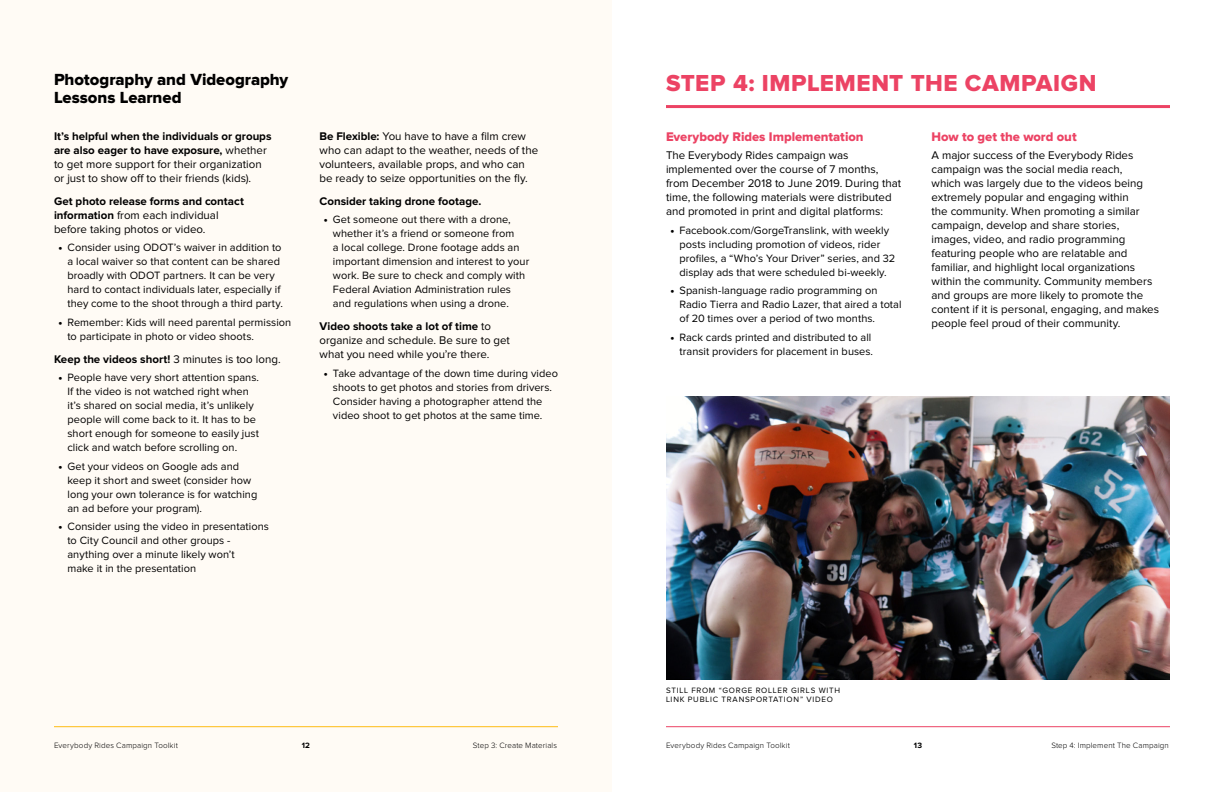
<style>
.page{position:relative;width:1224px;height:792px;background:#fff}
.page>*{position:absolute;margin:0;border:0;box-sizing:border-box;transform-origin:0 0}
.t1{font:24px "Proxima Nova Extrabld";letter-spacing:.025em;color:#ec4364}
.t2{font:16.7px/18px "Proxima Nova Extrabld";color:#000}
.t3{font:13px "Proxima Nova Extrabld";color:#ec4364}
.t4{font:11.5px/14px "Proxima Nova";color:#000}
.t5{font:700 11.5px "Proxima Nova";color:#000}
.t6{font:11px/14px "Proxima Nova";letter-spacing:.005em;color:#000}
.t7{font:300 8px "Proxima Nova";letter-spacing:.015em;color:#000}
.t8{font:8px/9px "Proxima Nova";letter-spacing:.095em;color:#000}
.t9{font:700 8px "Proxima Nova";color:#000}
.s1{font-weight:700}
.s2{font-weight:900}
.s3{font-weight:400}
</style>
<div class="page">
<div style="left:0;top:0;width:612px;height:792px;background:#fffbf5"></div>
<hr style="left:54px;top:726px;width:504px;height:1px;background:#febc15">
<hr style="left:666px;top:105px;width:504px;height:3px;background:#ec4364">
<hr style="left:666px;top:726px;width:504px;height:1px;background:#ec4364">
<img style="left:666px;top:396px;width:504px;height:284px">
<h2 class="t2" style="left:54px;top:71px;width:236px">Photography and Videography<br>Lessons Learned</h2>
<p class="t4" style="left:54px;top:129px;width:219px"><span class="s1">It’s helpful when the individuals or groups are also eager to have exposure,</span> whether to get more support for their organization or just to show off to their friends (kids).</p>
<p class="t4" style="left:54px;top:194px;width:191px"><span class="s1">Get photo release forms and contact information</span> from each individual before taking photos or video.</p>
<p class="t6" style="left:67px;top:241px;width:217px;text-indent:-9px"><span class="s2">•</span> Consider using ODOT’s waiver in addition to a local waiver so that content can be shared broadly with ODOT partners. It can be very hard to contact individuals later, especially if they come to the shoot through a third party.</p>
<p class="t6" style="left:67px;top:315px;width:225px;text-indent:-9px"><span class="s2">•</span> Remember: Kids will need parental permission to participate in photo or video shoots.</p>
<p class="t5" style="left:54px;top:353px;width:228px">Keep the videos short! <span class="s3">3 minutes is too long.</span></p>
<p class="t6" style="left:67px;top:371px;width:193px;text-indent:-9px"><span class="s2">•</span> People have very short attention spans.<br>If the video is not watched right when it’s shared on social media, it’s unlikely people will come back to it. It has to be short enough for someone to easily just click and watch before scrolling on.</p>
<p class="t6" style="left:67px;top:459px;width:191px;text-indent:-9px"><span class="s2">•</span> Get your videos on Google ads and keep it short and sweet (consider how long your own tolerance is for watching an ad before your program).</p>
<p class="t6" style="left:67px;top:520px;width:203px;text-indent:-9px"><span class="s2">•</span> Consider using the video in presentations to City Council and other groups - anything over a minute likely won’t<br>make it in the presentation</p>
<p class="t4" style="left:320px;top:129px;width:220px"><span class="s1">Be Flexible:</span> You have to have a film crew who can adapt to the weather, needs of the volunteers, available props, and who can be ready to seize opportunities on the fly.</p>
<p class="t5" style="left:320px;top:195px;width:163px">Consider taking drone footage.</p>
<p class="t6" style="left:333px;top:213px;width:198px;text-indent:-9px"><span class="s2">•</span> Get someone out there with a drone, whether it’s a friend or someone from<br>a local college. Drone footage adds an important dimension and interest to your work. Be sure to check and comply with Federal Aviation Administration rules and regulations when using a drone.</p>
<p class="t4" style="left:320px;top:320px;width:192px"><span class="s1">Video shoots take a lot of time</span> to organize and schedule. Be sure to get what you need while you’re there.</p>
<p class="t6" style="left:333px;top:366px;width:226px;text-indent:-9px"><span class="s2">•</span> Take advantage of the down time during video shoots to get photos and stories from drivers.<br>Consider having a photographer attend the video shoot to get photos at the same time.</p>
<h1 class="t1" style="left:666px;top:72px;width:432px">STEP 4: IMPLEMENT THE CAMPAIGN</h1>
<p class="t3" style="left:666px;top:130px;width:199px">Everybody Rides Implementation</p>
<p class="t4" style="left:666px;top:149px;width:237px">The Everybody Rides campaign was implemented over the course of 7 months, from December 2018 to June 2019. During that time, the following materials were distributed and promoted in print and digital platforms:</p>
<p class="t6" style="left:679px;top:224px;width:217px;text-indent:-9px"><span class="s2">•</span> Facebook.com/GorgeTranslink, with weekly posts including promotion of videos, rider profiles, a “Who’s Your Driver” series, and 32 display ads that were scheduled bi-weekly.</p>
<p class="t6" style="left:679px;top:284px;width:224px;text-indent:-9px"><span class="s2">•</span> Spanish-language radio programming on<br>Radio Tierra and Radio Lazer, that aired a total of 20 times over a period of two months.</p>
<p class="t6" style="left:670px;top:331px;width:204px;text-align:right"><span class="s2">•</span> Rack cards printed and distributed to all transit providers for placement in buses.</p>
<p class="t3" style="left:932px;top:130px;width:147px">How to get the word out</p>
<p class="t4" style="left:932px;top:149px;width:229px">A major success of the Everybody Rides campaign was the social media reach,<br>which was largely due to the videos being extremely popular and engaging within<br>the community. When promoting a similar campaign, develop and share stories, images, video, and radio programming featuring people who are relatable and familiar, and highlight local organizations within the community. Community members and groups are more likely to promote the content if it is personal, engaging, and makes people feel proud of their community.</p>
<p class="t8" style="left:666px;top:686px;width:176px">STILL FROM “GORGE ROLLER GIRLS WITH<br>LINK PUBLIC TRANSPORTATION” VIDEO</p>
<p class="t7" style="left:54px;top:742px;width:125px">Everybody Rides Campaign Toolkit</p>
<p class="t9" style="left:302px;top:742px;width:10px">12</p>
<p class="t7" style="left:473px;top:742px;width:86px">Step 3: Create Materials</p>
<p class="t7" style="left:666px;top:742px;width:125px">Everybody Rides Campaign Toolkit</p>
<p class="t9" style="left:914px;top:742px;width:10px">13</p>
<p class="t7" style="left:1051px;top:742px;width:119px">Step 4: Implement The Campaign</p>
</div>
